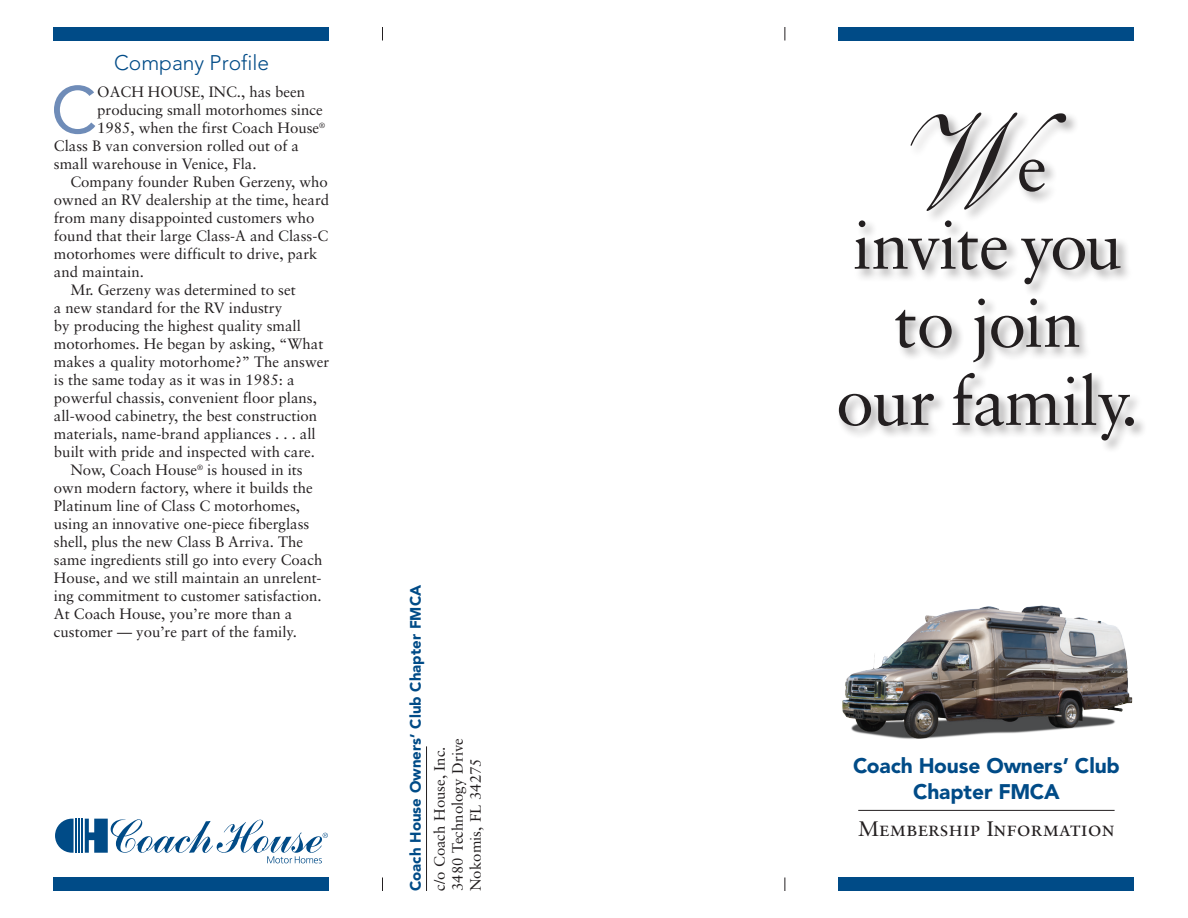
<style>
.page{position:relative;width:1188px;height:918px;background:#fff}
.page>*{position:absolute;margin:0;border:0;box-sizing:border-box;transform-origin:0 0}
.text{font:65.85px "Avenir";color:#6f8cb8}
.t1{font:900 21px/25.5px "Avenir";letter-spacing:-.01em;color:#004b87;text-align:center}
.t2{font:21px "Sabon Roman SC";color:#231f20}
.head_1{font:300 21px "Avenir";color:#004b87}
.text-2{font:15px/18px "Sabon";color:#231f20}
.t3{font:900 15px "Avenir";color:#004b87}
</style>
<div class="page">
<img style="left:842px;top:605px;width:291px;height:134px">
<hr style="left:858px;top:810px;width:257px;height:1px;background:#231f20">
<hr style="left:426px;top:746px;width:1px;height:145px;background:#231f20">
<div style="left:837px;top:111px;width:311px;height:343px;background:#231f20;opacity:.4"></div>
<svg style="left:911px;top:113px;width:155px;height:98px"></svg>
<svg style="left:855px;top:220px;width:152px;height:50px"></svg>
<svg style="left:1021px;top:238px;width:100px;height:46px"></svg>
<svg style="left:895px;top:310px;width:57px;height:38px"></svg>
<svg style="left:973px;top:299px;width:12px;height:63px"></svg>
<svg style="left:991px;top:299px;width:88px;height:49px"></svg>
<svg style="left:839px;top:394px;width:95px;height:32px"></svg>
<svg style="left:953px;top:373px;width:177px;height:68px"></svg>
<div style="left:1125px;top:417px;width:9px;height:9px;background:#231f20;border-radius:50%"></div>
<div style="left:839px;top:27px;width:295px;height:13px;background:#004b87"></div>
<svg style="left:55px;top:819px;width:19px;height:34px"></svg>
<hr style="left:75px;top:819px;width:2px;height:34px;background:#004b87">
<hr style="left:78px;top:819px;width:2px;height:34px;background:#004b87">
<hr style="left:82px;top:819px;width:1px;height:34px;background:#004b87">
<svg style="left:85px;top:819px;width:243px;height:44px"></svg>
<div style="left:839px;top:878px;width:295px;height:13px;background:#004b87"></div>
<div style="left:54px;top:27px;width:275px;height:13px;background:#004b87"></div>
<div style="left:54px;top:878px;width:275px;height:13px;background:#004b87"></div>
<svg style="left:382px;top:27px;width:1px;height:13px"></svg>
<svg style="left:784px;top:27px;width:1px;height:13px"></svg>
<svg style="left:382px;top:878px;width:1px;height:13px"></svg>
<svg style="left:784px;top:878px;width:1px;height:13px"></svg>
<p class="head_1" style="left:114px;top:50px;width:157px">Company Profile</p>
<p class="text" style="left:51px;top:72px;width:48px">C</p>
<p class="text-2" style="left:97px;top:83px;width:209px">OACH HOUSE, INC., has been</p>
<p class="text-2" style="left:97px;top:101px;width:227px">producing small motorhomes since</p>
<p class="text-2" style="left:97px;top:119px;width:229px">1985, when the first Coach House<sup>®</sup></p>
<p class="text-2" style="left:54px;top:137px;width:247px">Class B van conversion rolled out of a</p>
<p class="text-2" style="left:54px;top:155px;width:204px">small warehouse in Venice, Fla.</p>
<p class="text-2" style="left:54px;top:173px;width:277px;text-indent:16px">Company founder Ruben Gerzeny, who owned an RV dealership at the time, heard from many disappointed customers who found that their large Class‑A and Class‑C motorhomes were difficult to drive, park and maintain.</p>
<p class="text-2" style="left:54px;top:281px;width:277px;text-indent:16px">Mr. Gerzeny was determined to set<br>a new standard for the RV industry<br>by producing the highest quality small motorhomes. He began by asking, “What makes a quality motorhome?” The answer is the same today as it was in 1985: a powerful chassis, convenient floor plans, all-wood cabinetry, the best construction materials, name-brand appliances . . . all built with pride and inspected with care.</p>
<p class="text-2" style="left:54px;top:461px;width:270px;text-indent:16px">Now, Coach House<sup>®</sup> is housed in its own modern factory, where it builds the Platinum line of Class C motorhomes, using an innovative one-piece fiberglass shell, plus the new Class B Arriva. The same ingredients still go into every Coach House, and we still maintain an unrelent&shy;ing commitment to customer satisfaction.<br>At Coach House, you’re more than a customer — you’re part of the family.</p>
<p class="t3" style="left:407px;top:891px;width:308px;rotate:-90deg">Coach House Owners’ Club Chapter FMCA</p>
<p class="text-2" style="left:431px;top:891px;width:154px;rotate:-90deg">c/o Coach House, Inc.<br>3480 Technology Drive<br>Nokomis, FL 34275</p>
<p class="t1" style="left:853px;top:753px;width:268px">Coach House Owners’ Club<br>Chapter FMCA</p>
<p class="t2" style="left:858px;top:817px;width:258px">Membership Information</p>
</div>
